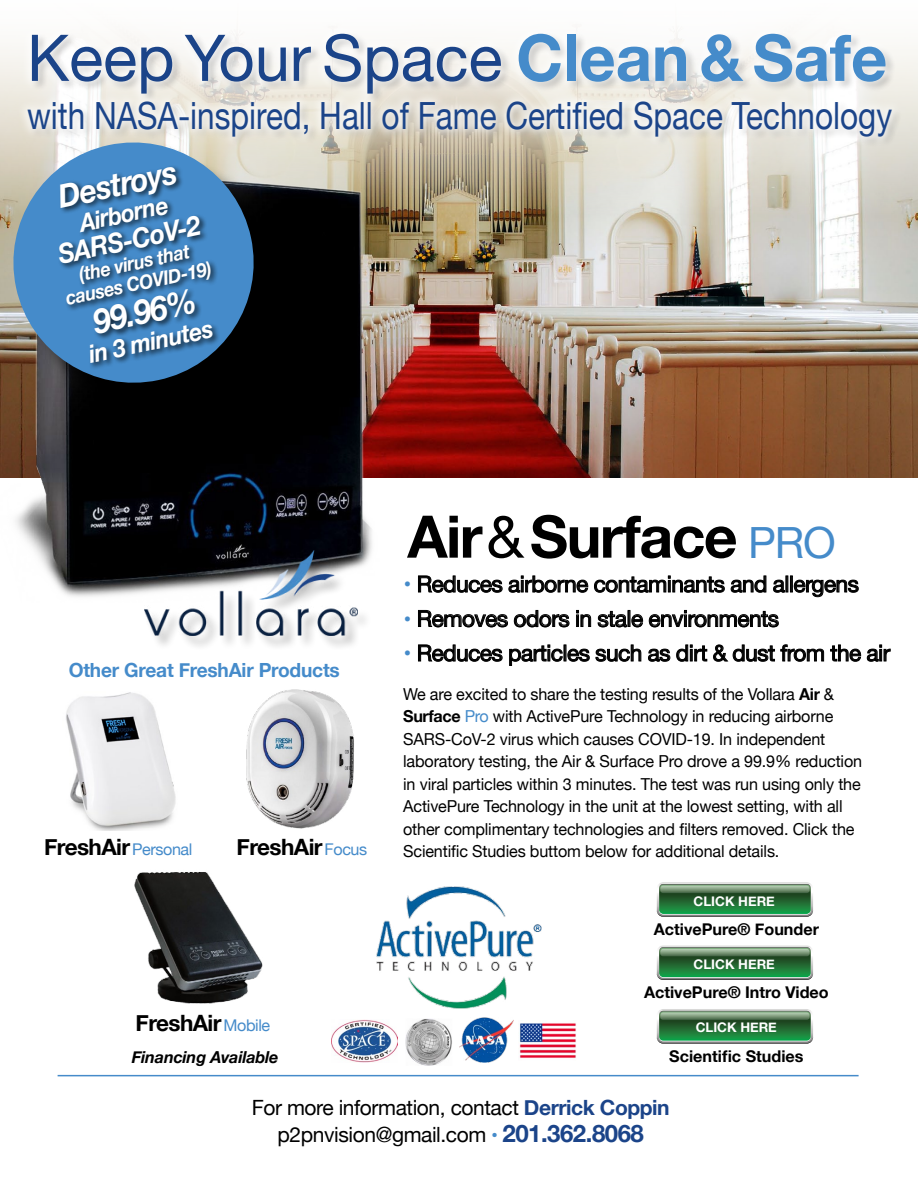
<style>
.page{position:relative;width:918px;height:1188px;background:#fff}
.page>*{position:absolute;margin:0;border:0;box-sizing:border-box;transform-origin:0 0}
.t1{font:64.5px "Helvetica Neue";color:#1b4489}
.t2{font:700 58.8px "Helvetica Neue";letter-spacing:-.025em;color:#000}
.t3{font:37.5px "Helvetica Neue";color:#1b4489;scale:.84 1}
.t4{font:italic 700 33.9px "Helvetica Neue";color:#fff;scale:.92 1}
.t5{font:italic 700 32.55px "Helvetica Neue";color:#fff;scale:.92 1}
.t6{font:italic 700 27.3px "Helvetica Neue";color:#fff;scale:.92 1}
.t7{font:italic 700 24.75px "Helvetica Neue";color:#fff;scale:.92 1}
.t8{font:22.5px "Helvetica Neue";letter-spacing:-.02em;color:#000}
.t9{font:700 22.5px "Helvetica Neue";letter-spacing:-.025em;color:#000}
.t10{font:21px/27px "Helvetica Neue";letter-spacing:-.02em;color:#000;text-align:center}
.t11{font:italic 700 19.5px/20.9px "Helvetica Neue";color:#fff;text-align:center;scale:.92 1}
.t12{font:700 19.5px "Helvetica Neue";letter-spacing:-.01em;color:#458bca}
.t13{font:16.5px/22.5px "Helvetica Neue";letter-spacing:-.01em;color:#000}
.t14{font:italic 700 16.5px "Helvetica Neue";letter-spacing:-.01em;color:#000}
.t15{font:700 16.2px "Helvetica Neue";color:#000}
.t16{font:700 13.2px "Helvetica Neue";color:#fff}
.s1{font-weight:700;color:#458bca}
.s2{font-weight:400;font-size:16.2px;color:#458bca}
.s3{font-weight:400}
.s4{font-weight:400;font-size:43.05px;color:#458bca}
.s5{color:#458bca}
.s6{font-weight:700}
.s7{font-weight:700;color:#1b4489}
.s8{font-size:19.5px;color:#458bca}
.s9{font-weight:700;font-size:24px;color:#1b4489}
</style>
<div class="page">
<img style="left:0;top:45px;width:918px;height:432px">
<div style="left:17px;top:22px;width:886px;height:126px;background:#fff;opacity:.75"></div>
<img style="left:0;top:161px;width:415px;height:436px">
<div style="left:144px;top:552px;width:229px;height:99px;background:#000;opacity:.3"></div>
<img style="left:144px;top:551px;width:214px;height:85px">
<hr style="left:58px;top:1075px;width:801px;height:1px;background:#458bca">
<img style="left:405px;top:1021px;width:47px;height:44px">
<img style="left:459px;top:1021px;width:54px;height:42px">
<img style="left:331px;top:1019px;width:66px;height:43px">
<img style="left:519px;top:1023px;width:57px;height:35px">
<img style="left:365px;top:886px;width:177px;height:135px">
<svg style="left:418px;top:575px;width:349px;height:18px"></svg>
<svg style="left:773px;top:576px;width:15px;height:17px"></svg>
<div style="left:790px;top:576px;width:3px;height:16px;border:1px solid #000"></div>
<svg style="left:794px;top:579px;width:65px;height:18px"></svg>
<svg style="left:418px;top:610px;width:90px;height:18px"></svg>
<svg style="left:514px;top:610px;width:56px;height:18px"></svg>
<svg style="left:576px;top:610px;width:15px;height:17px"></svg>
<svg style="left:597px;top:610px;width:46px;height:18px"></svg>
<svg style="left:649px;top:610px;width:130px;height:18px"></svg>
<svg style="left:418px;top:644px;width:85px;height:18px"></svg>
<svg style="left:509px;top:644px;width:133px;height:22px"></svg>
<svg style="left:648px;top:644px;width:243px;height:18px"></svg>
<img style="left:134px;top:872px;width:129px;height:132px">
<img style="left:246px;top:689px;width:108px;height:140px">
<img style="left:66px;top:692px;width:110px;height:139px">
<svg style="left:657px;top:945px;width:156px;height:35px;background:#4f865c"></svg>
<svg style="left:657px;top:882px;width:156px;height:35px;background:#4e865b"></svg>
<svg style="left:657px;top:1009px;width:156px;height:35px;background:#4f865b"></svg>
<div style="left:27px;top:156px;width:271px;height:270px;background:#000"></div>
<svg style="left:2px;top:131px;width:263px;height:263px"></svg>
<div style="left:57px;top:165px;width:163px;height:205px;background:#000;opacity:.75"></div>
<h1 class="t1" style="left:27px;top:11px;width:862px">Keep Your Space <span class="s1">Clean &amp; Safe</span></h1>
<h3 class="t3" style="left:27px;top:88px;width:1031px">with NASA-inspired, Hall of Fame Certified Space Technology</h3>
<h3 class="t5" style="left:53px;top:172px;width:133px;rotate:-12deg">Destroys</h3>
<h3 class="t7" style="left:76px;top:204px;width:99px;rotate:-12deg">Airborne</h3>
<h3 class="t6" style="left:54px;top:234px;width:159px;rotate:-12deg">SARS-CoV-2</h3>
<p class="t11" style="left:60px;top:268px;width:163px;rotate:-12deg">(the virus that causes COVID-19)</p>
<h3 class="t4" style="left:88px;top:296px;width:115px;rotate:-12deg">99.96%</h3>
<h3 class="t7" style="left:85px;top:335px;width:139px;rotate:-12deg">in 3 minutes</h3>
<p class="t12" style="left:69px;top:655px;width:273px">Other Great FreshAir Products</p>
<h3 class="t9" style="left:44px;top:829px;width:150px">FreshAir<span class="s2">Personal</span></h3>
<h3 class="t9" style="left:237px;top:829px;width:132px">FreshAir<span class="s2">Focus</span></h3>
<h3 class="t9" style="left:136px;top:1006px;width:136px">FreshAir<span class="s2">Mobile</span></h3>
<p class="t14" style="left:132px;top:1045px;width:148px">Financing Available</p>
<h2 class="t2" style="left:407px;top:491px;width:430px">Air <span class="s3">&amp;</span> Surface <span class="s4">PRO</span></h2>
<h3 class="t8" style="left:404px;top:568px;width:457px"><span class="s5">•</span> Reduces airborne contaminants and allergens</h3>
<h3 class="t8" style="left:403px;top:602px;width:377px"><span class="s5">•</span> Removes odors in stale environments</h3>
<h3 class="t8" style="left:403px;top:637px;width:488px"><span class="s5">•</span> Reduces particles such as dirt &amp; dust from the air</h3>
<p class="t13" style="left:403px;top:684px;width:460px">We are excited to share the testing results of the Vollara <span class="s6">Air</span> &amp; <span class="s6">Surface</span> <span class="s5">Pro</span> with ActivePure Technology in reducing airborne SARS-CoV-2 virus which causes COVID-19. In independent laboratory testing, the Air &amp; Surface Pro drove a 99.9% reduction in viral particles within 3 minutes. The test was run using only the ActivePure Technology in the unit at the lowest setting, with all other complimentary technologies and filters removed. Click the Scientific Studies buttom below for additional details.</p>
<p class="t16" style="left:694px;top:891px;width:83px">CLICK HERE</p>
<p class="t15" style="left:654px;top:916px;width:167px">ActivePure® Founder</p>
<p class="t16" style="left:694px;top:954px;width:83px">CLICK HERE</p>
<p class="t15" style="left:644px;top:979px;width:186px">ActivePure® Intro Video</p>
<p class="t16" style="left:696px;top:1017px;width:83px">CLICK HERE</p>
<p class="t15" style="left:669px;top:1043px;width:136px">Scientific Studies</p>
<p class="t10" style="left:252px;top:1095px;width:419px">For more information, contact <span class="s7">Derrick Coppin </span>p2pnvision@gmail.com <span class="s8">•</span> <span class="s9">201.362.8068</span></p>
</div>
